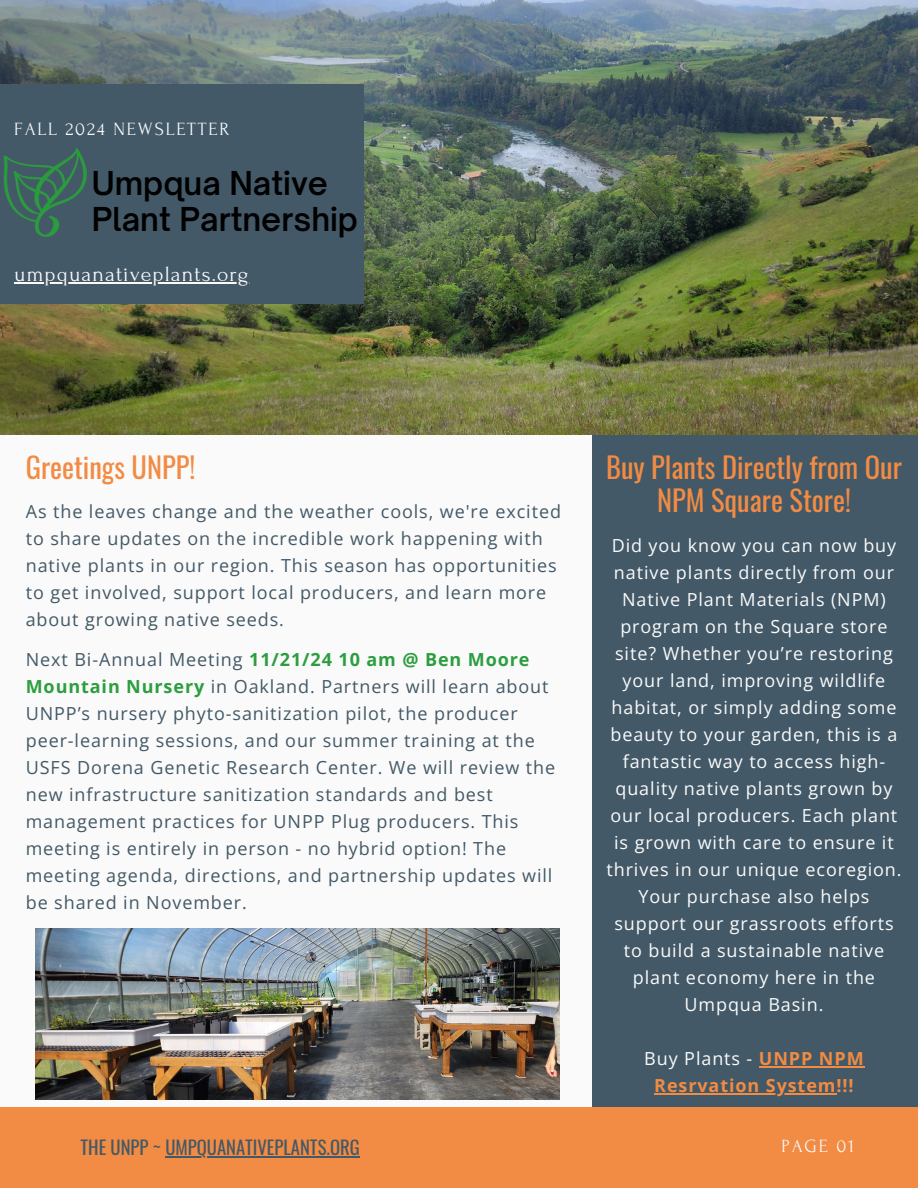
<style>
.page{position:relative;width:918px;height:1188px;background:#fafafa}
.page>*{position:absolute;margin:0;border:0;box-sizing:border-box;transform-origin:0 0}
.t1{font:600 31.5px/36px "Open Sauce One";color:#000}
.t2{font:28.5px/33.8px "Oswald";color:#f28b43;text-align:center}
.t3{font:21.6px "Forum";letter-spacing:.05em;color:#fafafa}
.t4{font:18.6px "Oswald";color:#435967}
.t5{font:18.6px "Forum";letter-spacing:.1em;color:#fafafa}
.t6{font:18px/27px "Open Sans";letter-spacing:.05em;color:#435967}
.t7{font:18px/27px "Open Sans";letter-spacing:.05em;color:#fafafa;text-align:center}
.t8{font:700 18px "Open Sans";letter-spacing:.05em;color:#f28b43}
.s1{font-weight:700;color:#2c9e3f}
.s2{font-weight:700;color:#f28b43}
</style>
<div class="page">
<div style="left:593px;top:342px;width:325px;height:846px;background:#435967"></div>
<img style="left:0;top:0;width:918px;height:434px">
<img style="left:35px;top:928px;width:524px;height:171px">
<div style="left:0;top:84px;width:364px;height:219px;background:#435967"></div>
<div style="left:0;top:1107px;width:918px;height:81px;background:#f28b43"></div>
<img style="left:3px;top:148px;width:84px;height:89px">
<hr style="left:14px;top:282px;width:236px;height:1px;background:#fafafa">
<hr style="left:759px;top:1067px;width:106px;height:1px;background:#f28b43">
<hr style="left:654px;top:1094px;width:182px;height:1px;background:#f28b43">
<hr style="left:165px;top:1156px;width:195px;height:1px;background:#435967">
<h1 class="t5" style="left:14px;top:119px;width:217px">FALL 2024 NEWSLETTER</h1>
<h1 class="t1" style="left:92px;top:165px;width:268px">Umpqua Native<br>Plant Partnership</h1>
<h5 class="t3" style="left:14px;top:263px;width:236px">umpquanativeplants.org</h5>
<h3 class="t2" style="left:26px;top:449px;width:171px">Greetings UNPP!</h3>
<h3 class="t6" style="left:26px;top:498px;width:537px">As the leaves change and the weather cools, we're excited to share updates on the incredible work happening with native plants in our region. This season has opportunities to get involved, support local producers, and learn more about growing native seeds.</h3>
<p class="t6" style="left:26px;top:645px;width:531px">Next Bi-Annual Meeting <span class="s1">11/21/24 10 am @ Ben Moore Mountain Nursery</span> in Oakland. Partners will learn about UNPP’s nursery phyto-sanitization pilot, the producer peer-learning sessions, and our summer training at the USFS Dorena Genetic Research Center. We will review the new infrastructure sanitization standards and best management practices for UNPP Plug producers. This meeting is entirely in person - no hybrid option! The meeting agenda, directions, and partnership updates will be shared in November.</p>
<h4 class="t2" style="left:606px;top:449px;width:297px">Buy Plants Directly from Our<br>NPM Square Store!</h4>
<h2 class="t7" style="left:606px;top:532px;width:297px">Did you know you can now buy native plants directly from our<br>Native Plant Materials (NPM) program on the Square store site? Whether you’re restoring your land, improving wildlife habitat, or simply adding some beauty to your garden, this is a fantastic way to access high&shy;quality native plants grown by our local producers. Each plant is grown with care to ensure it thrives in our unique ecoregion.<br>Your purchase also helps support our grassroots efforts to build a sustainable native plant economy here in the<br>Umpqua Basin.</h2>
<p class="t7" style="left:644px;top:1045px;width:221px">Buy Plants - <span class="s2">UNPP NPM</span></p>
<p class="t8" style="left:654px;top:1073px;width:201px">Resrvation System!!!</p>
<h2 class="t4" style="left:81px;top:1133px;width:281px">THE UNPP ~ UMPQUANATIVEPLANTS.ORG</h2>
<p class="t5" style="left:781px;top:1136px;width:74px">PAGE 01</p>
</div>
